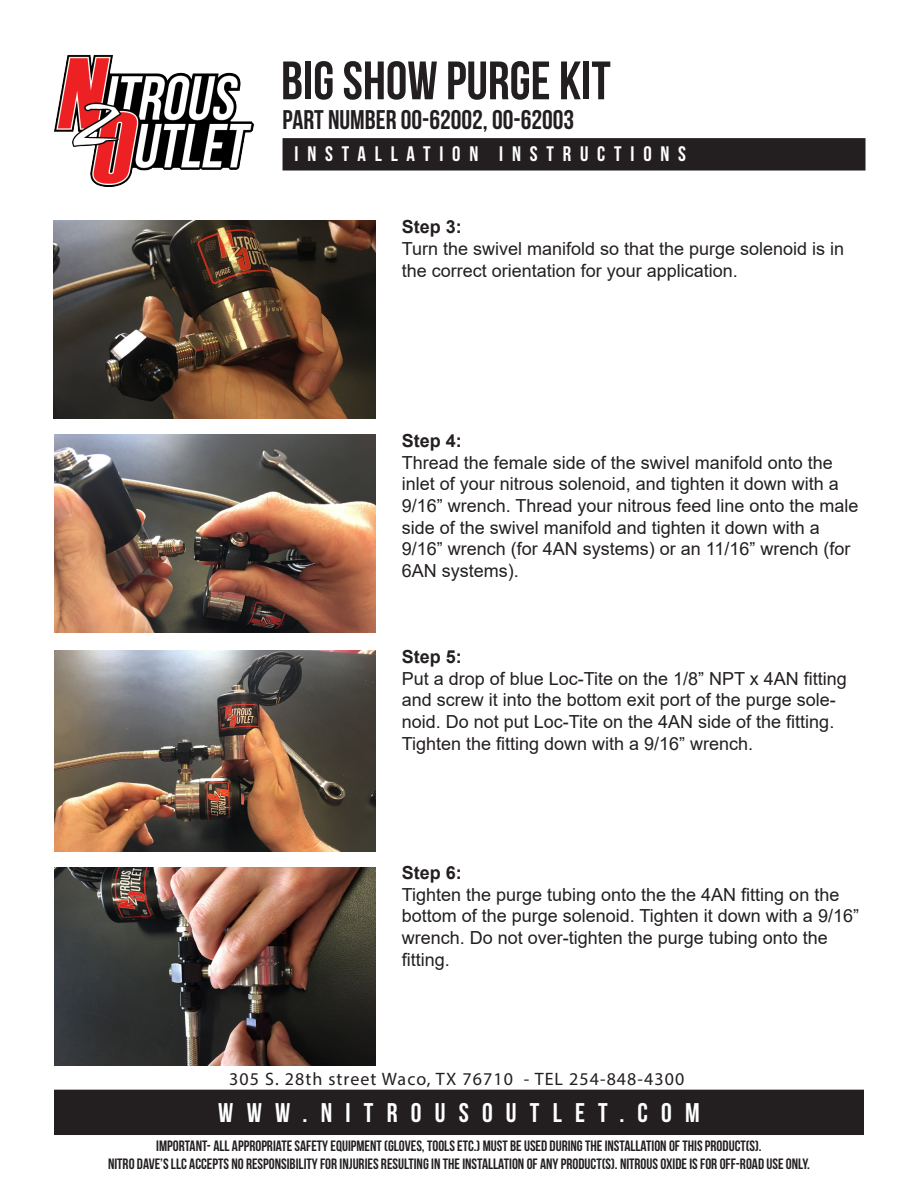
<style>
.page{position:relative;width:918px;height:1188px;background:#fff}
.page>*{position:absolute;margin:0;border:0;box-sizing:border-box;transform-origin:0 0}
.t1{font:54px "Bebas Neue";color:#231f20}
.t2{font:27px "Bebas Neue";color:#231f20}
.t3{font:27px "Bebas Neue";letter-spacing:.49em;color:#fff}
.t4{font:21px "Bebas Neue";letter-spacing:.42em;color:#fff}
.t5{font:18px/21.6px "Arial";color:#231f20}
.t6{font:18px "Myriad Pro";letter-spacing:.06em;color:#231f20}
.t7{font:700 18px "Arial";color:#231f20}
.t8{font:15px/18px "Bebas Neue";color:#231f20;text-align:center}
</style>
<div class="page">
<div style="left:283px;top:139px;width:582px;height:31px;background:#231f20"></div>
<div style="left:283px;top:138px;width:583px;height:33px;border:2px solid #231f20"></div>
<img style="left:54px;top:55px;width:200px;height:131px">
<div style="left:55px;top:1090px;width:808px;height:44px;background:#231f20"></div>
<div style="left:54px;top:1090px;width:810px;height:45px;border:2px solid #231f20"></div>
<img style="left:54px;top:434px;width:322px;height:198px">
<img style="left:54px;top:220px;width:322px;height:198px">
<img style="left:54px;top:650px;width:322px;height:201px">
<img style="left:54px;top:867px;width:321px;height:199px">
<h1 class="t1" style="left:281px;top:51px;width:331px">BIG SHOW PURGE KIT</h1>
<h2 class="t2" style="left:283px;top:104px;width:293px">PART NUMBER 00-62002, 00-62003</h2>
<p class="t4" style="left:295px;top:142px;width:393px">INSTALLATION INSTRUCTIONS</p>
<p class="t7" style="left:402px;top:214px;width:62px">Step 3:</p>
<p class="t5" style="left:402px;top:238px;width:444px">Turn the swivel manifold so that the purge solenoid is in the correct orientation for your application.</p>
<p class="t7" style="left:402px;top:428px;width:62px">Step 4:</p>
<p class="t5" style="left:402px;top:452px;width:458px">Thread the female side of the swivel manifold onto the inlet of your nitrous solenoid, and tighten it down with a 9/16” wrench. Thread your nitrous feed line onto the male side of the swivel manifold and tighten it down with a 9/16” wrench (for 4AN systems) or an 11/16” wrench (for 6AN systems).</p>
<p class="t7" style="left:402px;top:644px;width:62px">Step 5:</p>
<p class="t5" style="left:402px;top:668px;width:447px">Put a drop of blue Loc-Tite on the 1/8” NPT x 4AN fitting and screw it into the bottom exit port of the purge sole&shy;noid. Do not put Loc-Tite on the 4AN side of the fitting.<br>Tighten the fitting down with a 9/16” wrench.</p>
<p class="t7" style="left:402px;top:860px;width:62px">Step 6:</p>
<p class="t5" style="left:402px;top:884px;width:459px">Tighten the purge tubing onto the the 4AN fitting on the bottom of the purge solenoid. Tighten it down with a 9/16” wrench. Do not over-tighten the purge tubing onto the fitting.</p>
<p class="t6" style="left:229px;top:1068px;width:457px">305 S. 28th street Waco, TX 76710 - TEL 254-848-4300</p>
<h2 class="t3" style="left:218px;top:1098px;width:483px">WWW.NITROUSOUTLET.COM</h2>
<p class="t8" style="left:108px;top:1136px;width:703px">IMPORTANT- ALL APPROPRIATE SAFETY EQUIPMENT (GLOVES, TOOLS ETC.) MUST BE USED DURING THE INSTALLATION OF THIS PRODUCT(S).<br>NITRO DAVE’S LLC ACCEPTS NO RESPONSIBILITY FOR INJURIES RESULTING IN THE INSTALLATION OF ANY PRODUCT(S). NITROUS OXIDE IS FOR OFF-ROAD USE ONLY.</p>
</div>
